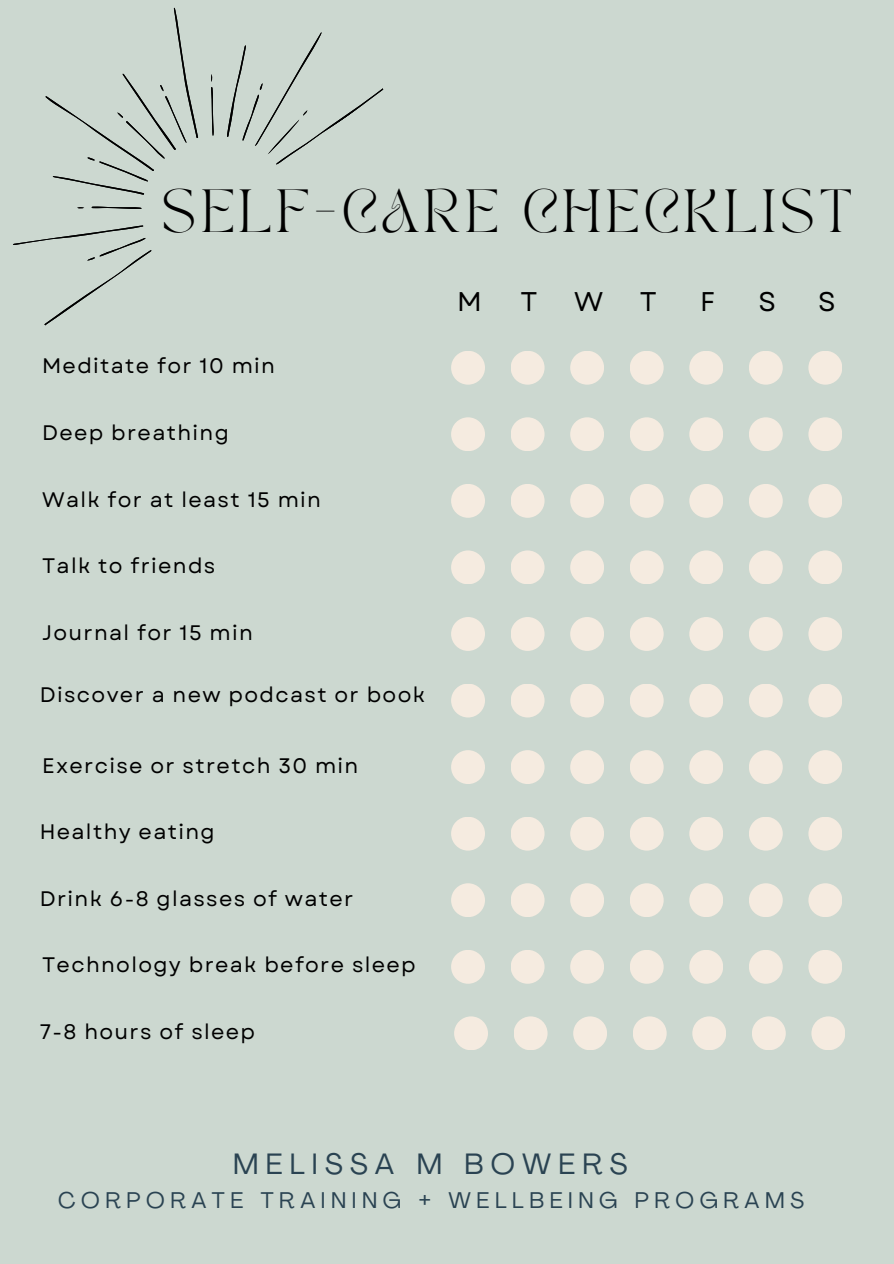
<style>
.page{position:relative;width:894px;height:1264px;background:#fff}
.page>*{position:absolute;margin:0;border:0;box-sizing:border-box;transform-origin:0 0}
.t1{font:42.6px "TAN PEARL Regular";letter-spacing:.105em;color:#000}
.t2{font:29.1px "Agrandir";letter-spacing:.25em;color:#2a4352}
.t3{font:27px "Garet";color:#000}
.t4{font:22.35px "Agrandir";letter-spacing:.25em;color:#2a4352}
.t5{font:21px "Garet";letter-spacing:.065em;color:#000}
</style>
<div class="page">
<div style="left:0;top:0;width:893px;height:1263px;background:#ccd8d0"></div>
<div style="left:451px;top:351px;width:34px;height:33px;background:#f5ebe0;border-radius:50%"></div>
<div style="left:510px;top:351px;width:34px;height:33px;background:#f5ebe0;border-radius:50%"></div>
<div style="left:570px;top:351px;width:34px;height:33px;background:#f5ebe0;border-radius:50%"></div>
<div style="left:629px;top:351px;width:34px;height:33px;background:#f5ebe0;border-radius:50%"></div>
<div style="left:689px;top:351px;width:34px;height:33px;background:#f5ebe0;border-radius:50%"></div>
<div style="left:748px;top:351px;width:34px;height:33px;background:#f5ebe0;border-radius:50%"></div>
<div style="left:808px;top:351px;width:34px;height:33px;background:#f5ebe0;border-radius:50%"></div>
<div style="left:451px;top:417px;width:34px;height:34px;background:#f5ebe0;border-radius:50%"></div>
<div style="left:510px;top:417px;width:34px;height:34px;background:#f5ebe0;border-radius:50%"></div>
<div style="left:570px;top:417px;width:34px;height:34px;background:#f5ebe0;border-radius:50%"></div>
<div style="left:629px;top:417px;width:34px;height:34px;background:#f5ebe0;border-radius:50%"></div>
<div style="left:689px;top:417px;width:34px;height:34px;background:#f5ebe0;border-radius:50%"></div>
<div style="left:748px;top:417px;width:34px;height:34px;background:#f5ebe0;border-radius:50%"></div>
<div style="left:808px;top:417px;width:34px;height:34px;background:#f5ebe0;border-radius:50%"></div>
<div style="left:451px;top:484px;width:34px;height:34px;background:#f5ebe0;border-radius:50%"></div>
<div style="left:510px;top:484px;width:34px;height:34px;background:#f5ebe0;border-radius:50%"></div>
<div style="left:570px;top:484px;width:34px;height:34px;background:#f5ebe0;border-radius:50%"></div>
<div style="left:629px;top:484px;width:34px;height:34px;background:#f5ebe0;border-radius:50%"></div>
<div style="left:689px;top:484px;width:34px;height:34px;background:#f5ebe0;border-radius:50%"></div>
<div style="left:748px;top:484px;width:34px;height:34px;background:#f5ebe0;border-radius:50%"></div>
<div style="left:808px;top:484px;width:34px;height:34px;background:#f5ebe0;border-radius:50%"></div>
<div style="left:451px;top:550px;width:34px;height:34px;background:#f5ebe0;border-radius:50%"></div>
<div style="left:510px;top:550px;width:34px;height:34px;background:#f5ebe0;border-radius:50%"></div>
<div style="left:570px;top:550px;width:34px;height:34px;background:#f5ebe0;border-radius:50%"></div>
<div style="left:629px;top:550px;width:34px;height:34px;background:#f5ebe0;border-radius:50%"></div>
<div style="left:689px;top:550px;width:34px;height:34px;background:#f5ebe0;border-radius:50%"></div>
<div style="left:748px;top:550px;width:34px;height:34px;background:#f5ebe0;border-radius:50%"></div>
<div style="left:808px;top:550px;width:34px;height:34px;background:#f5ebe0;border-radius:50%"></div>
<div style="left:451px;top:617px;width:34px;height:34px;background:#f5ebe0;border-radius:50%"></div>
<div style="left:510px;top:617px;width:34px;height:34px;background:#f5ebe0;border-radius:50%"></div>
<div style="left:570px;top:617px;width:34px;height:34px;background:#f5ebe0;border-radius:50%"></div>
<div style="left:629px;top:617px;width:34px;height:34px;background:#f5ebe0;border-radius:50%"></div>
<div style="left:689px;top:617px;width:34px;height:34px;background:#f5ebe0;border-radius:50%"></div>
<div style="left:748px;top:617px;width:34px;height:34px;background:#f5ebe0;border-radius:50%"></div>
<div style="left:808px;top:617px;width:34px;height:34px;background:#f5ebe0;border-radius:50%"></div>
<div style="left:451px;top:683px;width:34px;height:34px;background:#f5ebe0;border-radius:50%"></div>
<div style="left:510px;top:683px;width:34px;height:34px;background:#f5ebe0;border-radius:50%"></div>
<div style="left:570px;top:683px;width:34px;height:34px;background:#f5ebe0;border-radius:50%"></div>
<div style="left:629px;top:683px;width:34px;height:34px;background:#f5ebe0;border-radius:50%"></div>
<div style="left:689px;top:683px;width:34px;height:34px;background:#f5ebe0;border-radius:50%"></div>
<div style="left:748px;top:683px;width:34px;height:34px;background:#f5ebe0;border-radius:50%"></div>
<div style="left:808px;top:683px;width:34px;height:34px;background:#f5ebe0;border-radius:50%"></div>
<div style="left:451px;top:750px;width:34px;height:34px;background:#f5ebe0;border-radius:50%"></div>
<div style="left:510px;top:750px;width:34px;height:34px;background:#f5ebe0;border-radius:50%"></div>
<div style="left:570px;top:750px;width:34px;height:34px;background:#f5ebe0;border-radius:50%"></div>
<div style="left:629px;top:750px;width:34px;height:34px;background:#f5ebe0;border-radius:50%"></div>
<div style="left:689px;top:750px;width:34px;height:34px;background:#f5ebe0;border-radius:50%"></div>
<div style="left:748px;top:750px;width:34px;height:34px;background:#f5ebe0;border-radius:50%"></div>
<div style="left:808px;top:750px;width:34px;height:34px;background:#f5ebe0;border-radius:50%"></div>
<div style="left:451px;top:816px;width:34px;height:34px;background:#f5ebe0;border-radius:50%"></div>
<div style="left:510px;top:816px;width:34px;height:34px;background:#f5ebe0;border-radius:50%"></div>
<div style="left:570px;top:816px;width:34px;height:34px;background:#f5ebe0;border-radius:50%"></div>
<div style="left:629px;top:816px;width:34px;height:34px;background:#f5ebe0;border-radius:50%"></div>
<div style="left:689px;top:816px;width:34px;height:34px;background:#f5ebe0;border-radius:50%"></div>
<div style="left:748px;top:816px;width:34px;height:34px;background:#f5ebe0;border-radius:50%"></div>
<div style="left:808px;top:816px;width:34px;height:34px;background:#f5ebe0;border-radius:50%"></div>
<div style="left:451px;top:883px;width:34px;height:34px;background:#f5ebe0;border-radius:50%"></div>
<div style="left:510px;top:883px;width:34px;height:34px;background:#f5ebe0;border-radius:50%"></div>
<div style="left:570px;top:883px;width:34px;height:34px;background:#f5ebe0;border-radius:50%"></div>
<div style="left:629px;top:883px;width:34px;height:34px;background:#f5ebe0;border-radius:50%"></div>
<div style="left:689px;top:883px;width:34px;height:34px;background:#f5ebe0;border-radius:50%"></div>
<div style="left:748px;top:883px;width:34px;height:34px;background:#f5ebe0;border-radius:50%"></div>
<div style="left:808px;top:883px;width:34px;height:34px;background:#f5ebe0;border-radius:50%"></div>
<div style="left:451px;top:949px;width:34px;height:34px;background:#f5ebe0;border-radius:50%"></div>
<div style="left:510px;top:949px;width:34px;height:34px;background:#f5ebe0;border-radius:50%"></div>
<div style="left:570px;top:949px;width:34px;height:34px;background:#f5ebe0;border-radius:50%"></div>
<div style="left:629px;top:949px;width:34px;height:34px;background:#f5ebe0;border-radius:50%"></div>
<div style="left:689px;top:949px;width:34px;height:34px;background:#f5ebe0;border-radius:50%"></div>
<div style="left:748px;top:949px;width:34px;height:34px;background:#f5ebe0;border-radius:50%"></div>
<div style="left:808px;top:949px;width:34px;height:34px;background:#f5ebe0;border-radius:50%"></div>
<div style="left:454px;top:1016px;width:34px;height:34px;background:#f5ebe0;border-radius:50%"></div>
<div style="left:513px;top:1016px;width:34px;height:34px;background:#f5ebe0;border-radius:50%"></div>
<div style="left:573px;top:1016px;width:34px;height:34px;background:#f5ebe0;border-radius:50%"></div>
<div style="left:632px;top:1016px;width:34px;height:34px;background:#f5ebe0;border-radius:50%"></div>
<div style="left:692px;top:1016px;width:34px;height:34px;background:#f5ebe0;border-radius:50%"></div>
<div style="left:751px;top:1016px;width:34px;height:34px;background:#f5ebe0;border-radius:50%"></div>
<div style="left:811px;top:1016px;width:34px;height:34px;background:#f5ebe0;border-radius:50%"></div>
<svg style="left:13px;top:7px;width:371px;height:319px"></svg>
<p class="t1" style="left:161px;top:188px;width:692px">SELF-CARE CHECKLIST</p>
<p class="t5" style="left:42px;top:351px;width:234px">Meditate for 10 min</p>
<p class="t5" style="left:42px;top:417px;width:188px">Deep breathing</p>
<p class="t5" style="left:42px;top:484px;width:280px">Walk for at least 15 min</p>
<p class="t5" style="left:42px;top:550px;width:175px">Talk to friends</p>
<p class="t5" style="left:42px;top:617px;width:212px">Journal for 15 min</p>
<p class="t5" style="left:40px;top:679px;width:386px">Discover a new podcast or book</p>
<p class="t5" style="left:42px;top:750px;width:318px">Exercise or stretch 30 min</p>
<p class="t5" style="left:40px;top:816px;width:176px">Healthy eating</p>
<p class="t5" style="left:40px;top:883px;width:315px">Drink 6-8 glasses of water</p>
<p class="t5" style="left:42px;top:949px;width:375px">Technology break before sleep</p>
<p class="t5" style="left:40px;top:1016px;width:217px">7-8 hours of sleep</p>
<p class="t3" style="left:457px;top:282px;width:26px">M</p>
<p class="t3" style="left:520px;top:282px;width:19px">T</p>
<p class="t3" style="left:574px;top:282px;width:31px">W</p>
<p class="t3" style="left:639px;top:282px;width:19px">T</p>
<p class="t3" style="left:700px;top:282px;width:17px">F</p>
<p class="t3" style="left:758px;top:282px;width:19px">S</p>
<p class="t3" style="left:817px;top:282px;width:19px">S</p>
<p class="t2" style="left:233px;top:1151px;width:396px">MELISSA M BOWERS</p>
<p class="t4" style="left:58px;top:1190px;width:747px">CORPORATE TRAINING + WELLBEING PROGRAMS</p>
</div>
